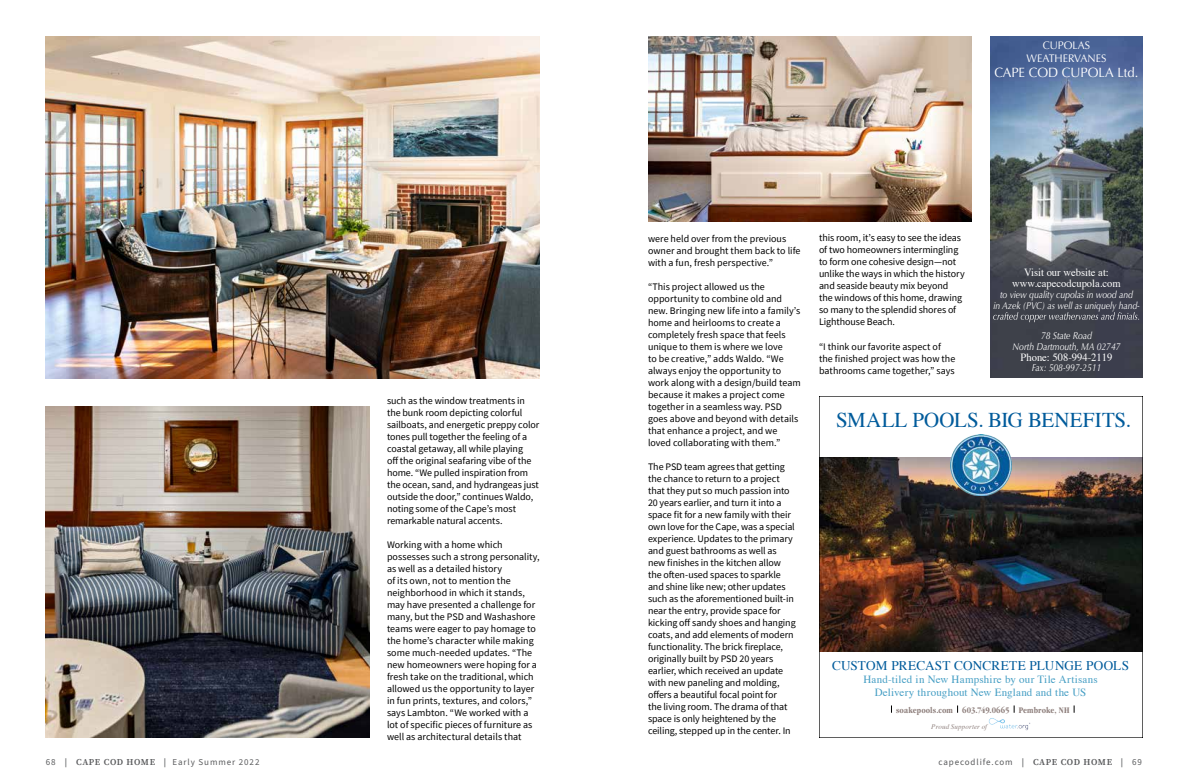
<style>
.page{position:relative;width:1188px;height:783px;background:#fff}
.page>*{position:absolute;margin:0;border:0;box-sizing:border-box;transform-origin:0 0}
.t1{font:21px "Times";color:#005b9b}
.t2{font:13.5px "Optima";color:#fff;scale:.96 1}
.t3{font:13.2px "Times";letter-spacing:.01em;color:#005b9b}
.t4{font:11px/13.2px "Times";letter-spacing:.015em;color:#459ec4;text-align:center}
.t5{font:11px/11px "Times";color:#fff;text-align:center;scale:.96 1}
.t6{font:11px/13px "Optima";color:#fff;text-align:center;scale:.96 1}
.t7{font:10px/12px "Source Sans Pro";letter-spacing:-.005em;color:#000}
.t8{font:italic 10px/11px "Optima";letter-spacing:-.005em;color:#fff;text-align:center;scale:.86 1}
.t9{font:9px "Source Sans 3";letter-spacing:.1em;color:#5a5b5d}
.t10{font:9px "Source Sans 3";letter-spacing:.1em;color:#58595b}
.t11{font:700 condensed 8.9px "Garamond";letter-spacing:.01em;color:#8f807d}
.t12{font:italic 7px "Times";letter-spacing:.015em;color:#8f807d}
.s1{font-weight:600;color:#58595b}
.s2{font-family:"Source Serif 4";font-weight:600}
.s3{font-weight:600}
</style>
<div class="page">
<img style="left:45px;top:36px;width:495px;height:343px">
<img style="left:821px;top:457px;width:320px;height:194px">
<div style="left:819px;top:396px;width:324px;height:342px;border:1px solid #000"></div>
<img style="left:951px;top:435px;width:60px;height:60px">
<img style="left:982px;top:718px;width:49px;height:19px">
<img style="left:990px;top:36px;width:153px;height:342px">
<svg style="left:993px;top:312px;width:146px;height:10px"></svg>
<img style="left:45px;top:406px;width:324px;height:332px">
<img style="left:648px;top:36px;width:323px;height:186px">
<p class="t7" style="left:387px;top:394px;width:154px">such as the window treatments in the bunk room depicting colorful sailboats, and energetic preppy color tones pull together the feeling of a coastal getaway, all while playing<br>off the original seafaring vibe of the home. “We pulled inspiration from the ocean, sand, and hydrangeas just outside the door,” continues Waldo, noting some of the Cape’s most remarkable natural accents.</p>
<p class="t7" style="left:387px;top:538px;width:154px">Working with a home which possesses such a strong personality, as well as a detailed history<br>of its own, not to mention the neighborhood in which it stands, may have presented a challenge for many, but the PSD and Washashore teams were eager to pay homage to the home’s character while making some much-needed updates. “The new homeowners were hoping for a fresh take on the traditional, which allowed us the opportunity to layer in fun prints, textures, and colors,” says Lambton. “We worked with a lot of specific pieces of furniture as well as architectural details that</p>
<p class="t6" style="left:1027px;top:39px;width:85px">CUPOLAS<br>WEATHERVANES</p>
<h2 class="t2" style="left:995px;top:64px;width:151px">CAPE COD CUPOLA Ltd.</h2>
<p class="t7" style="left:648px;top:232px;width:154px">were held over from the previous owner and brought them back to life with a fun, fresh perspective.”</p>
<p class="t7" style="left:648px;top:280px;width:154px">“This project allowed us the opportunity to combine old and new. Bringing new life into a family’s home and heirlooms to create a completely fresh space that feels unique to them is where we love<br>to be creative,” adds Waldo. “We always enjoy the opportunity to work along with a design/build team because it makes a project come together in a seamless way. PSD goes above and beyond with details that enhance a project, and we loved collaborating with them.”</p>
<p class="t7" style="left:648px;top:460px;width:149px">The PSD team agrees that getting the chance to return to a project that they put so much passion into 20 years earlier, and turn it into a space fit for a new family with their own love for the Cape, was a special experience. Updates to the primary and guest bathrooms as well as new finishes in the kitchen allow the often-used spaces to sparkle and shine like new; other updates such as the aforementioned built-in near the entry, provide space for kicking off sandy shoes and hanging coats, and add elements of modern functionality. The brick fireplace, originally built by PSD 20 years earlier, which received an update with new paneling and molding, offers a beautiful focal point for<br>the living room. The drama of that space is only heightened by the ceiling, stepped up in the center. In</p>
<p class="t7" style="left:819px;top:232px;width:147px">this room, it’s easy to see the ideas of two homeowners intermingling to form one cohesive design—not unlike the ways in which the history and seaside beauty mix beyond<br>the windows of this home, drawing so many to the splendid shores of<br>Lighthouse Beach.</p>
<p class="t7" style="left:819px;top:340px;width:138px">“I think our favorite aspect of the finished project was how the bathrooms came together,” says</p>
<p class="t5" style="left:1012px;top:265px;width:114px">Visit our website at: www.capecodcupola.com</p>
<p class="t8" style="left:993px;top:289px;width:172px">to view quality cupolas in wood and<br>in Azek (PVC) as well as uniquely hand-</p>
<p class="t8" style="left:1013px;top:330px;width:127px">78 State Road<br>North Dartmouth, MA 02747</p>
<p class="t5" style="left:1021px;top:350px;width:97px">Phone: 508-994-2119</p>
<p class="t8" style="left:1032px;top:362px;width:82px">Fax: 508-997-2511</p>
<h1 class="t1" style="left:836px;top:400px;width:296px">SMALL POOLS. BIG BENEFITS.</h1>
<h3 class="t3" style="left:832px;top:653px;width:299px">CUSTOM PRECAST CONCRETE PLUNGE POOLS</h3>
<p class="t4" style="left:863px;top:672px;width:236px">Hand-tiled in New Hampshire by our Tile Artisans<br>Delivery throughout New England and the US</p>
<p class="t11" style="left:896px;top:705px;width:175px">soakepools.com 603.749.0665 Pembroke, NH</p>
<p class="t12" style="left:931px;top:720px;width:57px">Proud Supporter of</p>
<p class="t9" style="left:46px;top:756px;width:215px">68 <span class="s1">|</span> <span class="s2">CAPE COD HOME</span> <span class="s1">|</span> Early Summer 2022</p>
<p class="t10" style="left:938px;top:756px;width:205px">capecodlife.com <span class="s3">|</span> <span class="s2">CAPE COD HOME</span> <span class="s3">|</span> 69</p>
</div>
